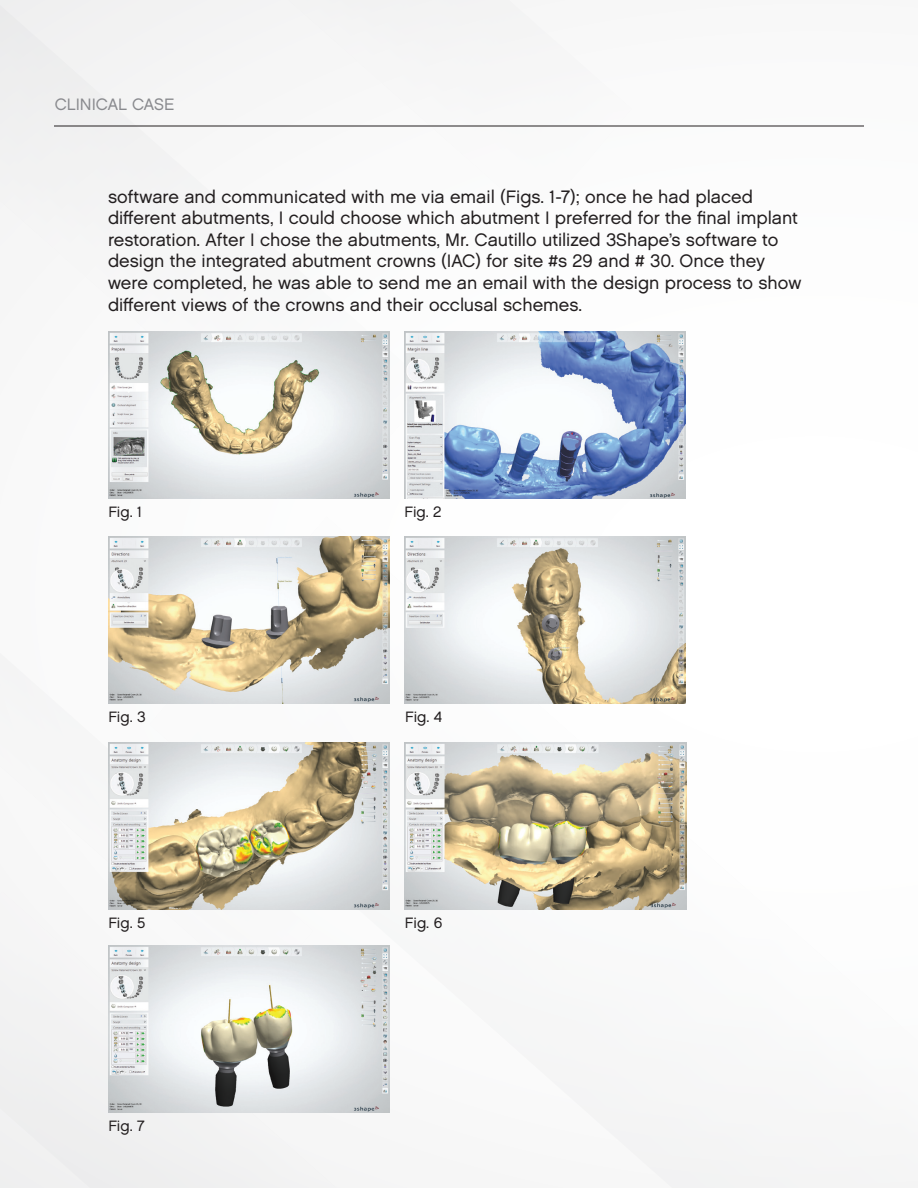
<style>
.page{position:relative;width:918px;height:1188px;background:#f9fafa}
.page>*{position:absolute;margin:0;border:0;box-sizing:border-box;transform-origin:0 0}
.t1{font:18px/21.6px "Chalet London Nineteen Sixty";color:#231f20}
.t2{font:16.5px "Chalet London Nineteen Sixty";color:#898a8e}
.t3{font:15px "Chalet London Nineteen Sixty";letter-spacing:-.005em;color:#231f20}
</style>
<div class="page">
<hr style="left:54px;top:126px;width:810px;height:1px;background:#231f20">
<img style="left:108px;top:332px;width:281px;height:167px">
<img style="left:405px;top:536px;width:281px;height:168px">
<img style="left:108px;top:946px;width:281px;height:167px">
<img style="left:108px;top:536px;width:282px;height:167px">
<img style="left:405px;top:742px;width:281px;height:167px">
<img style="left:405px;top:332px;width:281px;height:167px">
<img style="left:108px;top:742px;width:282px;height:167px">
<p class="t2" style="left:55px;top:94px;width:121px">CLINICAL CASE</p>
<p class="t1" style="left:108px;top:185px;width:695px">software and communicated with me via email (Figs. 1-7); once he had placed different abutments, I could choose which abutment I preferred for the final implant restoration. After I chose the abutments, Mr. Cautillo utilized 3Shape’s software to design the integrated abutment crowns (IAC) for site #s 29 and # 30. Once they were completed, he was able to send me an email with the design process to show different views of the crowns and their occlusal schemes.</p>
<p class="t3" style="left:108px;top:503px;width:35px">Fig. 1</p>
<p class="t3" style="left:405px;top:503px;width:39px">Fig. 2</p>
<p class="t3" style="left:108px;top:708px;width:39px">Fig. 3</p>
<p class="t3" style="left:405px;top:708px;width:39px">Fig. 4</p>
<p class="t3" style="left:108px;top:913px;width:38px">Fig. 5</p>
<p class="t3" style="left:405px;top:913px;width:39px">Fig. 6</p>
<p class="t3" style="left:108px;top:1117px;width:38px">Fig. 7</p>
</div>
